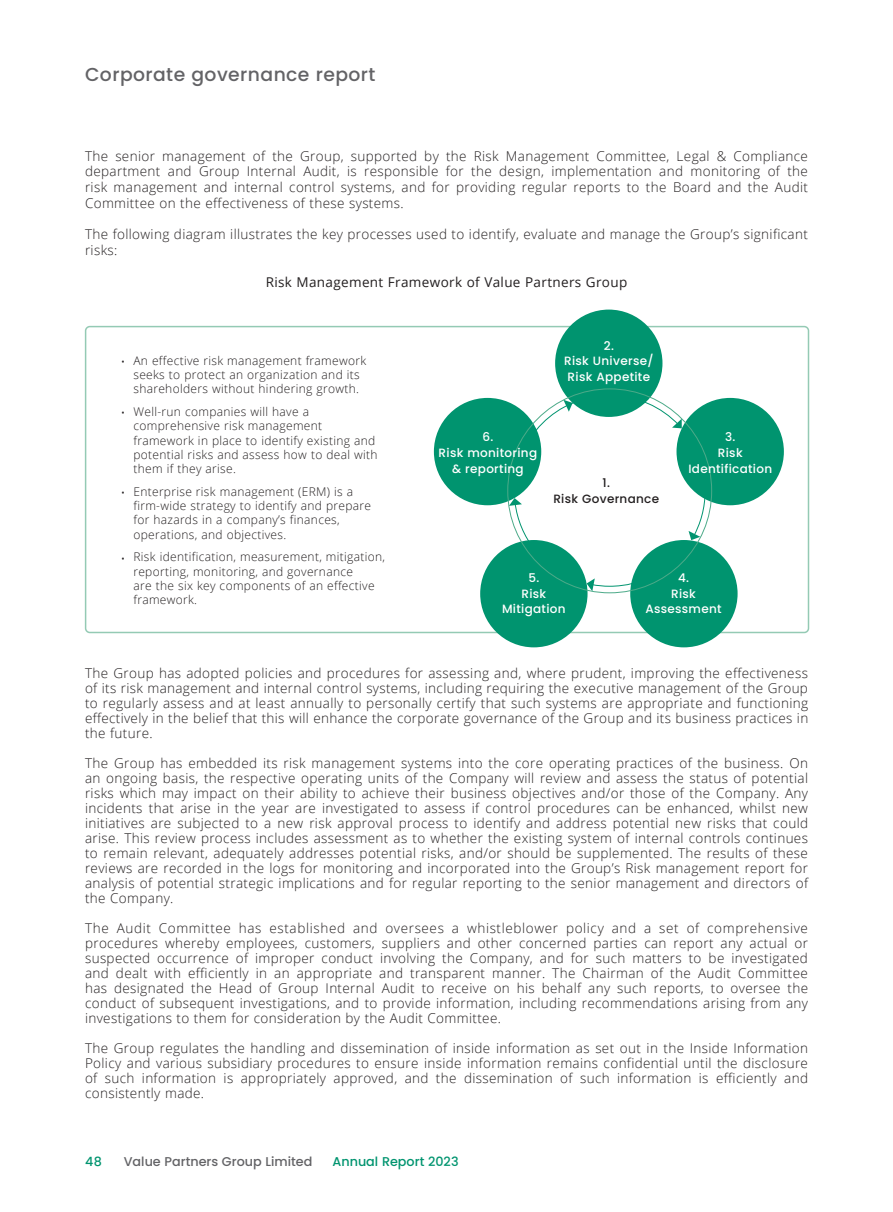
<style>
.page{position:relative;width:893px;height:1212px;background:#fff}
.page>*{position:absolute;margin:0;border:0;box-sizing:border-box;transform-origin:0 0}
.t1{font:500 18.75px "Poppins";letter-spacing:.025em;color:#636366}
.Body_Text{font:300 13.5px/15px "Open Sans";letter-spacing:.025em;color:#231f20;text-align:justify}
.Body_Text-2{font:13.5px "Open Sans";letter-spacing:.025em;color:#231f20}
.t2{font:500 12.75px "Poppins";color:#636366}
.t3{font:500 12.75px "Poppins";color:#00946f}
.t4{font:300 12px/14.2px "Open Sans";letter-spacing:.025em;color:#231f20}
.Body_Text-3{font:500 12px/15.8px "Poppins";letter-spacing:.025em;color:#fff}
.Body_Text-4{font:500 12px "Poppins";letter-spacing:.025em;color:#231f20}
</style>
<div class="page">
<div style="left:85px;top:326px;width:724px;height:307px;border:2px solid #94cab4;border-radius:4px"></div>
<div style="left:555px;top:310px;width:107px;height:107px;background:#00946f;border-radius:50%"></div>
<div style="left:676px;top:398px;width:108px;height:107px;background:#00946f;border-radius:50%"></div>
<div style="left:434px;top:398px;width:107px;height:107px;background:#00946f;border-radius:50%"></div>
<div style="left:480px;top:540px;width:107px;height:107px;background:#00946f;border-radius:50%"></div>
<div style="left:630px;top:540px;width:108px;height:107px;background:#00946f;border-radius:50%"></div>
<svg style="left:509px;top:395px;width:197px;height:196px"></svg>
<h1 class="t1" style="left:85px;top:64px;width:292px">Corporate governance report</h1>
<p class="Body_Text" style="left:85px;top:148px;width:724px;line-height:15.8px">The senior management of the Group, supported by the Risk Management Committee, Legal &amp; Compliance department and Group Internal Audit, is responsible for the design, implementation and monitoring of the risk management and internal control systems, and for providing regular reports to the Board and the Audit Committee on the effectiveness of these systems.</p>
<p class="Body_Text" style="left:85px;top:226px;width:724px;line-height:15.8px">The following diagram illustrates the key processes used to identify, evaluate and manage the Group’s significant risks:</p>
<p class="Body_Text-2" style="left:266px;top:273px;width:363px">Risk Management Framework of Value Partners Group</p>
<p class="t4" style="left:121px;top:353px;width:247px;text-align:center">• An effective risk management framework seeks to protect an organization and its shareholders without hindering growth.</p>
<p class="t4" style="left:133px;top:404px;width:246px;text-indent:-13px">• Well-run companies will have a comprehensive risk management framework in place to identify existing and potential risks and assess how to deal with them if they arise.</p>
<p class="t4" style="left:133px;top:484px;width:239px;text-indent:-13px">• Enterprise risk management (ERM) is a firm-wide strategy to identify and prepare for hazards in a company’s finances, operations, and objectives.</p>
<p class="t4" style="left:133px;top:549px;width:253px;text-indent:-13px">• Risk identification, measurement, mitigation, reporting, monitoring, and governance<br>are the six key components of an effective framework.</p>
<p class="Body_Text-3" style="left:604px;top:338px;width:12px">2.</p>
<p class="Body_Text-3" style="left:564px;top:353px;width:91px">Risk Universe/<br>Risk Appetite</p>
<p class="Body_Text-3" style="left:482px;top:429px;width:12px">6.</p>
<p class="Body_Text-3" style="left:439px;top:445px;width:100px">Risk monitoring</p>
<p class="Body_Text-3" style="left:452px;top:461px;width:73px">&amp; reporting</p>
<p class="Body_Text-4" style="left:603px;top:476px;width:9px">1.</p>
<p class="Body_Text-4" style="left:553px;top:492px;width:107px">Risk Governance</p>
<p class="Body_Text-3" style="left:725px;top:429px;width:12px">3.</p>
<p class="Body_Text-3" style="left:718px;top:445px;width:26px">Risk</p>
<p class="Body_Text-3" style="left:688px;top:461px;width:85px">Identification</p>
<p class="Body_Text-3" style="left:528px;top:570px;width:12px">5.</p>
<p class="Body_Text-3" style="left:521px;top:585px;width:26px">Risk</p>
<p class="Body_Text-3" style="left:502px;top:601px;width:65px">Mitigation</p>
<p class="Body_Text-3" style="left:678px;top:570px;width:12px">4.</p>
<p class="Body_Text-3" style="left:671px;top:585px;width:26px">Risk</p>
<p class="Body_Text-3" style="left:645px;top:601px;width:78px">Assessment</p>
<p class="Body_Text" style="left:85px;top:666px;width:725px">The Group has adopted policies and procedures for assessing and, where prudent, improving the effectiveness of its risk management and internal control systems, including requiring the executive management of the Group to regularly assess and at least annually to personally certify that such systems are appropriate and functioning effectively in the belief that this will enhance the corporate governance of the Group and its business practices in the future.</p>
<p class="Body_Text" style="left:85px;top:756px;width:724px">The Group has embedded its risk management systems into the core operating practices of the business. On an ongoing basis, the respective operating units of the Company will review and assess the status of potential risks which may impact on their ability to achieve their business objectives and/or those of the Company. Any incidents that arise in the year are investigated to assess if control procedures can be enhanced, whilst new initiatives are subjected to a new risk approval process to identify and address potential new risks that could arise. This review process includes assessment as to whether the existing system of internal controls continues to remain relevant, adequately addresses potential risks, and/or should be supplemented. The results of these reviews are recorded in the logs for monitoring and incorporated into the Group’s Risk management report for analysis of potential strategic implications and for regular reporting to the senior management and directors of the Company.</p>
<p class="Body_Text" style="left:85px;top:921px;width:725px">The Audit Committee has established and oversees a whistleblower policy and a set of comprehensive procedures whereby employees, customers, suppliers and other concerned parties can report any actual or suspected occurrence of improper conduct involving the Company, and for such matters to be investigated and dealt with efficiently in an appropriate and transparent manner. The Chairman of the Audit Committee has designated the Head of Group Internal Audit to receive on his behalf any such reports, to oversee the conduct of subsequent investigations, and to provide information, including recommendations arising from any investigations to them for consideration by the Audit Committee.</p>
<p class="Body_Text" style="left:85px;top:1041px;width:724px">The Group regulates the handling and dissemination of inside information as set out in the Inside Information Policy and various subsidiary procedures to ensure inside information remains confidential until the disclosure of such information is appropriately approved, and the dissemination of such information is efficiently and consistently made.</p>
<p class="t3" style="left:85px;top:1154px;width:18px">48</p>
<p class="t2" style="left:124px;top:1154px;width:190px">Value Partners Group Limited</p>
<p class="t3" style="left:333px;top:1154px;width:128px">Annual Report 2023</p>
</div>
